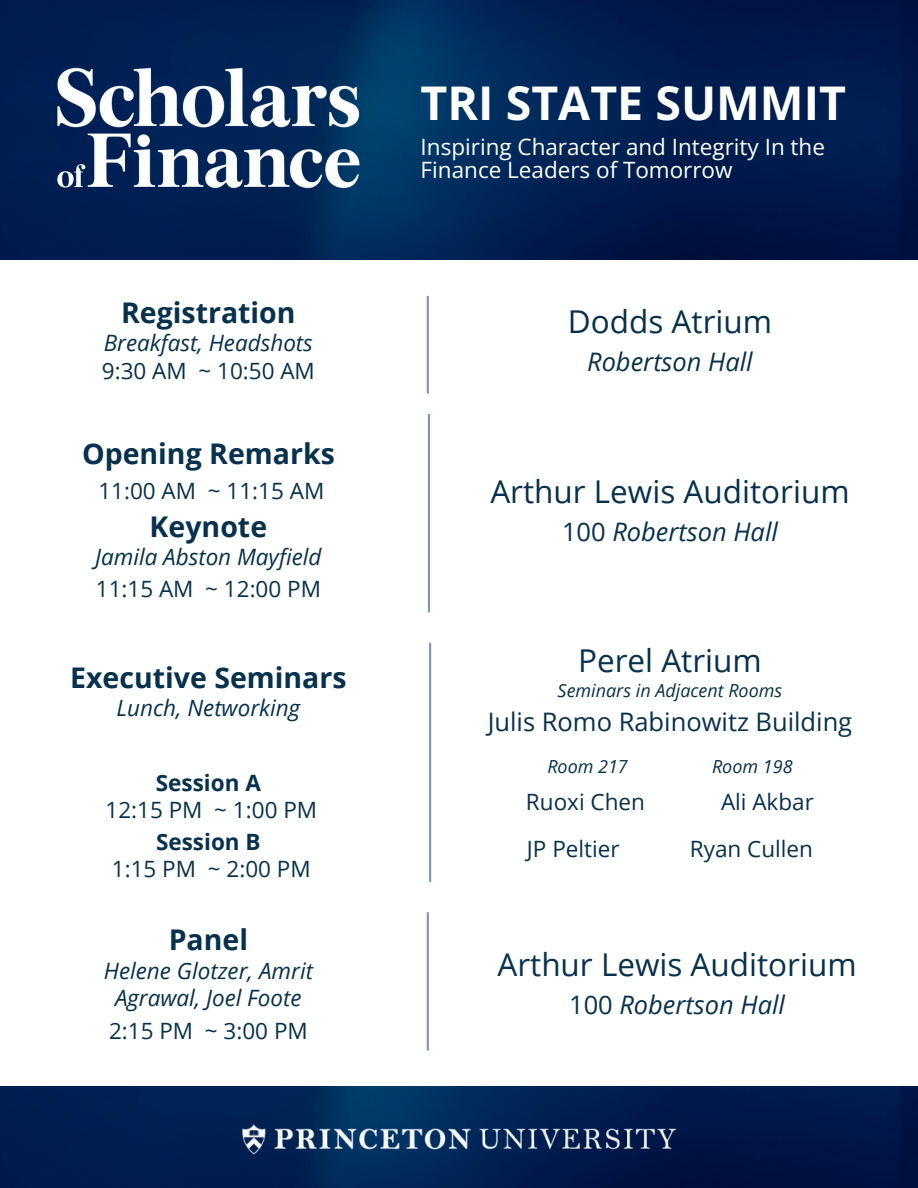
<style>
.page{position:relative;width:918px;height:1188px;background:#fff}
.page>*{position:absolute;margin:0;border:0;box-sizing:border-box;transform-origin:0 0}
.t1{font:700 46.5px "Open Sans";color:#fff}
.t2{font:31.5px "Open Sans";color:#07314c}
.t3{font:700 28.5px "Open Sans";color:#07314c}
.t4{font:italic 25.5px "Open Sans";color:#07314c}
.t5{font:25.5px "Open Sans";color:#07314c}
.t6{font:22.5px "Open Sans";color:#07314c}
.t7{font:italic 22.5px "Open Sans";color:#07314c}
.t8{font:22.5px/22.5px "Open Sans";color:#fff}
.t9{font:700 22.5px "Open Sans";color:#07314c}
.t10{font:italic 18px "Open Sans";color:#07314c}
.s1{font-style:normal}
</style>
<div class="page">
<img style="left:0;top:0;width:918px;height:260px">
<hr style="left:427px;top:296px;width:2px;height:98px;background:#819bab">
<img style="left:42px;top:68px;width:332px;height:120px">
<img style="left:0;top:1086px;width:918px;height:102px">
<hr style="left:428px;top:414px;width:2px;height:198px;background:#819bab">
<hr style="left:427px;top:912px;width:2px;height:139px;background:#819bab">
<hr style="left:429px;top:643px;width:2px;height:239px;background:#819bab">
<img style="left:223px;top:1105px;width:472px;height:68px">
<p class="t3" style="left:121px;top:292px;width:176px">Registration</p>
<p class="t7" style="left:104px;top:327px;width:211px">Breakfast, Headshots</p>
<h5 class="t6" style="left:102px;top:355px;width:215px">9:30 AM ~ 10:50 AM</h5>
<h4 class="t3" style="left:82px;top:433px;width:254px">Opening Remarks</h4>
<h5 class="t6" style="left:98px;top:475px;width:227px">11:00 AM ~ 11:15 AM</h5>
<p class="t3" style="left:150px;top:507px;width:119px">Keynote</p>
<p class="t7" style="left:95px;top:541px;width:228px">Jamila Abston Mayfield</p>
<h5 class="t6" style="left:96px;top:573px;width:227px">11:15 AM ~ 12:00 PM</h5>
<h3 class="t3" style="left:70px;top:658px;width:278px">Executive Seminars</h3>
<h3 class="t7" style="left:117px;top:692px;width:185px">Lunch, Networking</h3>
<p class="t9" style="left:156px;top:767px;width:106px">Session A</p>
<p class="t6" style="left:106px;top:794px;width:213px">12:15 PM ~ 1:00 PM</p>
<h1 class="t1" style="left:421px;top:70px;width:427px">TRI STATE SUMMIT</h1>
<p class="t8" style="left:421px;top:135px;width:406px">Inspiring Character and Integrity In the<br>Finance Leaders of Tomorrow</p>
<p class="t2" style="left:568px;top:299px;width:206px">Dodds Atrium</p>
<p class="t4" style="left:587px;top:344px;width:167px">Robertson Hall</p>
<h2 class="t2" style="left:490px;top:469px;width:361px">Arthur Lewis Auditorium</h2>
<h2 class="t4" style="left:562px;top:514px;width:217px"><span class="s1">100</span> Robertson Hall</h2>
<h3 class="t2" style="left:578px;top:639px;width:185px">Perel Atrium</h3>
<h4 class="t5" style="left:488px;top:703px;width:366px">Julis Romo Rabinowitz Building</h4>
<p class="t10" style="left:547px;top:753px;width:82px">Room 217</p>
<p class="t10" style="left:712px;top:753px;width:82px">Room 198</p>
<p class="t10" style="left:558px;top:678px;width:226px">Seminars in Adjacent Rooms</p>
<h5 class="t6" style="left:526px;top:786px;width:120px">Ruoxi Chen</h5>
<h5 class="t6" style="left:721px;top:786px;width:94px">Ali Akbar</h5>
<p class="t9" style="left:156px;top:826px;width:106px">Session B</p>
<p class="t6" style="left:527px;top:833px;width:94px">JP Peltier</p>
<p class="t6" style="left:690px;top:833px;width:125px">Ryan Cullen</p>
<p class="t6" style="left:112px;top:853px;width:200px">1:15 PM ~ 2:00 PM</p>
<h6 class="t3" style="left:169px;top:920px;width:81px">Panel</h6>
<h5 class="t7" style="left:104px;top:955px;width:211px">Helene Glotzer, Amrit</h5>
<h6 class="t7" style="left:115px;top:982px;width:188px">Agrawal, Joel Foote</h6>
<h5 class="t6" style="left:109px;top:1015px;width:200px">2:15 PM ~ 3:00 PM</h5>
<h3 class="t2" style="left:497px;top:942px;width:361px">Arthur Lewis Auditorium</h3>
<h3 class="t4" style="left:569px;top:987px;width:217px"><span class="s1">100</span> Robertson Hall</h3>
</div>
